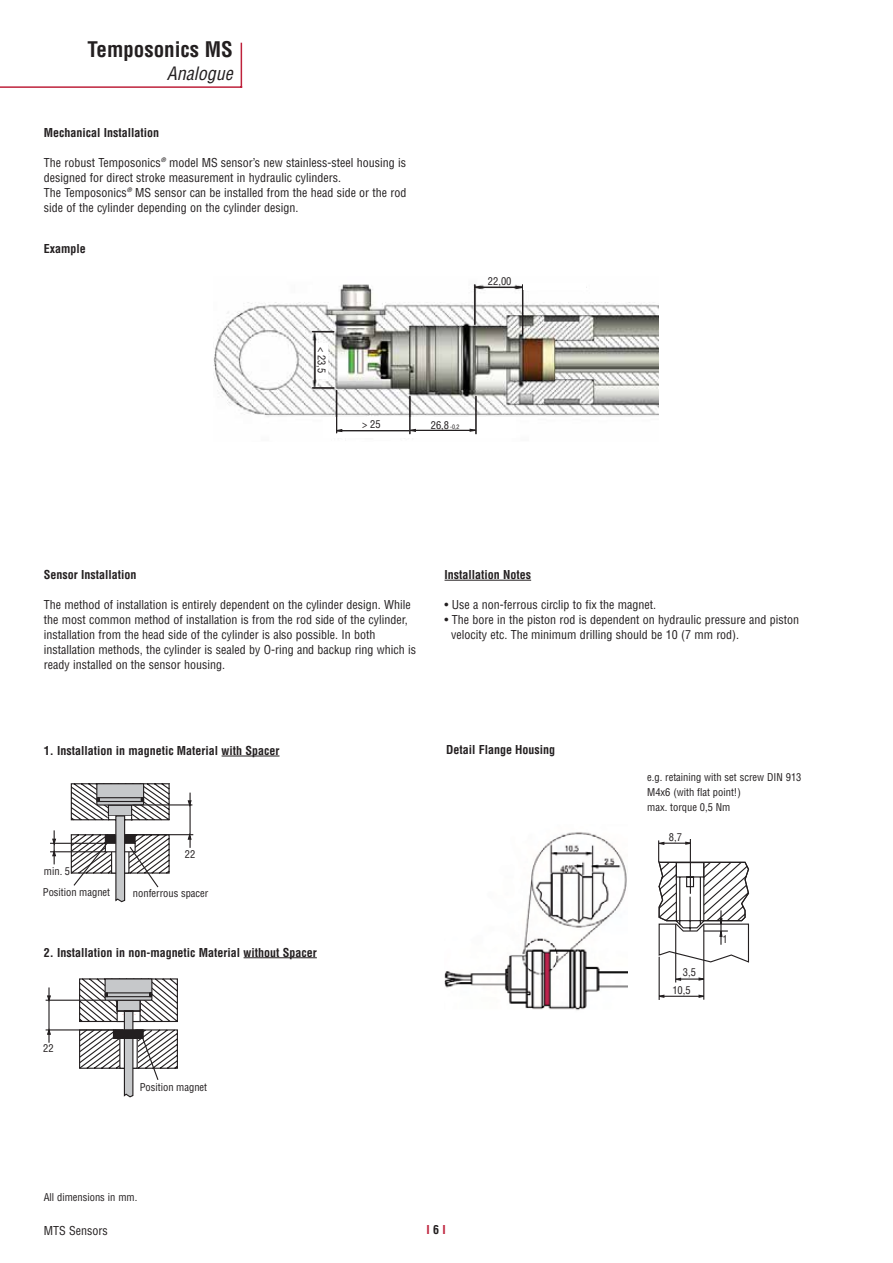
<style>
.page{position:relative;width:893px;height:1263px;background:#fff}
.page>*{position:absolute;margin:0;border:0;box-sizing:border-box;transform-origin:0 0}
.t1{font:700 condensed 21px "Helvetica LT Std";color:#231f20}
.t2{font:italic condensed 18px "Helvetica LT Std";color:#231f20}
.t3{font:condensed 12px/15px "Helvetica LT Std";color:#231f20}
.t4{font:700 condensed 12px "Helvetica LT Std";color:#231f20}
.t5{font:700 condensed 12px "Helvetica LT Std";color:#be213b}
.t6{font:condensed 10.5px/15px "Helvetica LT Std";color:#231f20}
.t7{font:condensed 10.5px/21.8px "Helvetica";color:#231f20}
.s1{font-size:6px}
.s2{color:#231f20}
</style>
<div class="page">
<hr style="left:0;top:86px;width:242px;height:2px;background:#be213b">
<hr style="left:241px;top:43px;width:1px;height:44px;background:#be213b">
<img style="left:214px;top:284px;width:444px;height:134px">
<div style="left:315px;top:343px;width:13px;height:35px;background:#fff"></div>
<hr style="left:312px;top:387px;width:22px;height:2px;background:#231f20">
<svg style="left:312px;top:331px;width:22px;height:1px"></svg>
<hr style="left:314px;top:338px;width:1px;height:43px;background:#231f20">
<div style="left:360px;top:417px;width:29px;height:13px;background:#fff"></div>
<hr style="left:409px;top:396px;width:1px;height:38px;background:#231f20">
<hr style="left:411px;top:430px;width:64px;height:1px;background:#231f20">
<svg style="left:469px;top:428px;width:8px;height:4px"></svg>
<svg style="left:403px;top:428px;width:14px;height:5px"></svg>
<hr style="left:475px;top:396px;width:1px;height:38px;background:#231f20">
<hr style="left:336px;top:390px;width:1px;height:43px;background:#231f20">
<hr style="left:337px;top:430px;width:72px;height:1px;background:#231f20">
<svg style="left:337px;top:428px;width:6px;height:5px"></svg>
<hr style="left:474px;top:285px;width:1px;height:39px;background:#231f20">
<hr style="left:480px;top:287px;width:43px;height:1px;background:#231f20">
<hr style="left:522px;top:285px;width:1px;height:51px;background:#231f20">
<svg style="left:515px;top:285px;width:7px;height:5px"></svg>
<svg style="left:468px;top:285px;width:13px;height:4px"></svg>
<div style="left:523px;top:284px;width:63px;height:6px;background:#fff"></div>
<hr style="left:444px;top:580px;width:87px;height:1px;background:#231f20">
<svg style="left:50px;top:783px;width:144px;height:120px"></svg>
<svg style="left:45px;top:978px;width:133px;height:119px"></svg>
<svg style="left:658px;top:839px;width:92px;height:161px"></svg>
<img style="left:444px;top:832px;width:184px;height:179px">
<hr style="left:222px;top:756px;width:57px;height:1px;background:#231f20">
<hr style="left:244px;top:957px;width:73px;height:1px;background:#231f20">
<h1 class="t1" style="left:88px;top:42px;width:147px">Temposonics MS</h1>
<h2 class="t2" style="left:167px;top:63px;width:67px">Analogue</h2>
<p class="t4" style="left:44px;top:128px;width:117px">Mechanical Installation</p>
<p class="t3" style="left:44px;top:156px;width:364px">The robust Temposonics<sup>®</sup> model MS sensor’s new stainless-steel housing is designed for direct stroke measurement in hydraulic cylinders.<br>The Temposonics<sup>®</sup> MS sensor can be installed from the head side or the rod side of the cylinder depending on the cylinder design.</p>
<p class="t4" style="left:44px;top:244px;width:43px">Example</p>
<p class="t6" style="left:328px;top:347px;width:28px;rotate:90deg">&lt; 23,5</p>
<p class="t6" style="left:362px;top:418px;width:20px">&gt; 25</p>
<p class="t6" style="left:431px;top:418px;width:30px">26,8<span class="s1">-0,2</span></p>
<p class="t6" style="left:488px;top:274px;width:25px">22,00</p>
<p class="t4" style="left:44px;top:570px;width:94px">Sensor Installation</p>
<p class="t3" style="left:44px;top:598px;width:374px">The method of installation is entirely dependent on the cylinder design. While the most common method of installation is from the rod side of the cylinder, installation from the head side of the cylinder is also possible. In both installation methods, the cylinder is sealed by O-ring and backup ring which is ready installed on the sensor housing.</p>
<p class="t4" style="left:444px;top:570px;width:88px">Installation Notes</p>
<p class="t3" style="left:444px;top:598px;width:213px">• Use a non-ferrous circlip to fix the magnet.</p>
<p class="t3" style="left:451px;top:613px;width:349px;text-indent:-7px">• The bore in the piston rod is dependent on hydraulic pressure and piston velocity etc. The minimum drilling should be 10 (7 mm rod).</p>
<p class="t4" style="left:44px;top:746px;width:237px">1. Installation in magnetic Material with Spacer</p>
<p class="t7" style="left:43px;top:861px;width:69px">min. 5<br>Position magnet</p>
<p class="t7" style="left:185px;top:844px;width:12px">22</p>
<p class="t7" style="left:133px;top:883px;width:77px">nonferrous spacer</p>
<p class="t4" style="left:44px;top:948px;width:275px">2. Installation in non-magnetic Material without Spacer</p>
<p class="t7" style="left:43px;top:1039px;width:12px">22</p>
<p class="t7" style="left:140px;top:1077px;width:69px">Position magnet</p>
<p class="t4" style="left:446px;top:746px;width:111px">Detail Flange Housing</p>
<p class="t6" style="left:647px;top:771px;width:156px">e.g. retaining with set screw DIN 913<br>M4x6 (with flat point!)<br>max. torque 0,5 Nm</p>
<p class="t6" style="left:669px;top:831px;width:15px">8,7</p>
<p class="t6" style="left:672px;top:965px;width:25px;line-height:17.7px;text-indent:11px">3,5<br>10,5</p>
<p class="t6" style="left:722px;top:933px;width:7px">1</p>
<p class="t6" style="left:44px;top:1191px;width:95px">All dimensions in mm.</p>
<p class="t3" style="left:44px;top:1224px;width:65px">MTS Sensors</p>
<p class="t5" style="left:427px;top:1226px;width:21px">I <span class="s2">6</span> I</p>
</div>
